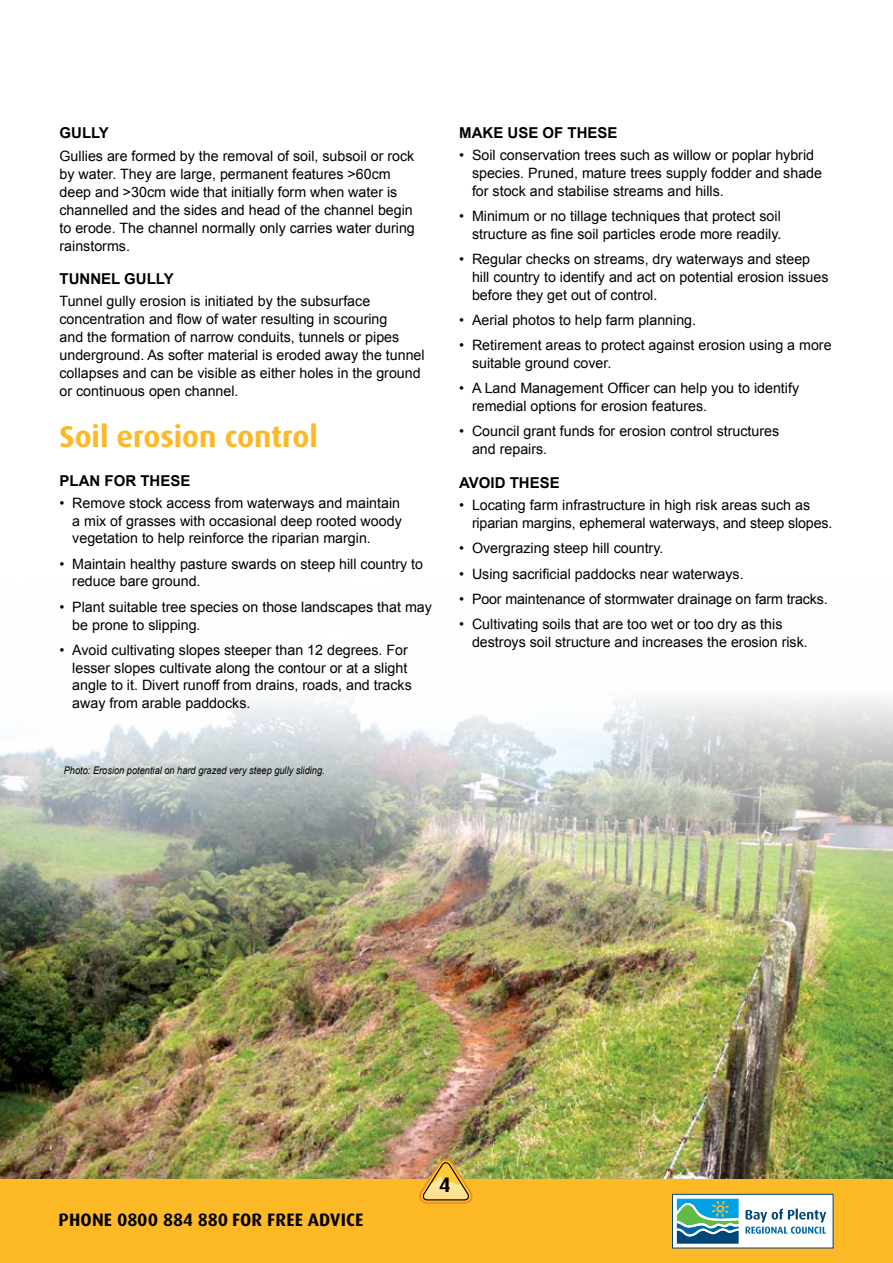
<style>
.page{position:relative;width:893px;height:1263px;background:#fff}
.page>*{position:absolute;margin:0;border:0;box-sizing:border-box;transform-origin:0 0}
.t1{font:700 30px "Dax Pro";color:#fdb926}
.t2{font:700 21px "Dax Pro";color:#000}
.t3{font:700 18px "Dax Pro";letter-spacing:.01em;color:#000}
.t4{font:700 15px "Arial";color:#000}
.t5{font:14.25px/17.7px "Arial";color:#000}
.t6{font:italic 10.5px "Arial";color:#000;scale:.88 1}
</style>
<div class="page">
<img style="left:0;top:699px;width:893px;height:480px">
<div style="left:0;top:1179px;width:893px;height:84px;background:#fdb926"></div>
<div style="left:672px;top:1194px;width:161px;height:54px;background:#fff"></div>
<div style="left:672px;top:1194px;width:161px;height:54px;border:1px solid #004678"></div>
<svg style="left:677px;top:1199px;width:62px;height:45px;background:#479daa"></svg>
<svg style="left:745px;top:1208px;width:81px;height:26px"></svg>
<svg style="left:418px;top:1159px;width:55px;height:45px;background:#d9ae54"></svg>
<p class="t4" style="left:60px;top:123px;width:51px">GULLY</p>
<p class="t5" style="left:60px;top:147px;width:357px">Gullies are formed by the removal of soil, subsoil or rock by water. They are large, permanent features &gt;60cm deep and &gt;30cm wide that initially form when water is channelled and the sides and head of the channel begin to erode. The channel normally only carries water during rainstorms.</p>
<p class="t4" style="left:60px;top:268px;width:116px">TUNNEL GULLY</p>
<p class="t5" style="left:60px;top:292px;width:367px">Tunnel gully erosion is initiated by the subsurface concentration and flow of water resulting in scouring<br>and the formation of narrow conduits, tunnels or pipes underground. As softer material is eroded away the tunnel collapses and can be visible as either holes in the ground or continuous open channel.</p>
<h1 class="t1" style="left:60px;top:417px;width:260px">Soil erosion control</h1>
<p class="t4" style="left:60px;top:471px;width:132px">PLAN FOR THESE</p>
<p class="t5" style="left:72px;top:494px;width:331px;text-align:justify;text-indent:-13px">• Remove stock access from waterways and maintain a mix of grasses with occasional deep rooted woody vegetation to help reinforce the riparian margin.</p>
<p class="t5" style="left:72px;top:555px;width:352px;text-indent:-13px">• Maintain healthy pasture swards on steep hill country to reduce bare ground.</p>
<p class="t5" style="left:72px;top:598px;width:361px;text-indent:-13px">• Plant suitable tree species on those landscapes that may be prone to slipping.</p>
<p class="t5" style="left:72px;top:641px;width:341px;text-indent:-13px">• Avoid cultivating slopes steeper than 12 degrees. For lesser slopes cultivate along the contour or at a slight angle to it. Divert runoff from drains, roads, and tracks away from arable paddocks.</p>
<p class="t6" style="left:64px;top:763px;width:298px">Photo: Erosion potential on hard grazed very steep gully sliding.</p>
<p class="t4" style="left:459px;top:123px;width:160px">MAKE USE OF THESE</p>
<p class="t5" style="left:472px;top:147px;width:352px;text-indent:-13px">• Soil conservation trees such as willow or poplar hybrid species. Pruned, mature trees supply fodder and shade for stock and stabilise streams and hills.</p>
<p class="t5" style="left:459px;top:207px;width:324px;text-align:right">• Minimum or no tillage techniques that protect soil structure as fine soil particles erode more readily.</p>
<p class="t5" style="left:472px;top:251px;width:358px;text-indent:-13px">• Regular checks on streams, dry waterways and steep hill country to identify and act on potential erosion issues before they get out of control.</p>
<p class="t5" style="left:459px;top:311px;width:238px">• Aerial photos to help farm planning.</p>
<p class="t5" style="left:472px;top:337px;width:361px;text-indent:-13px">• Retirement areas to protect against erosion using a more suitable ground cover.</p>
<p class="t5" style="left:472px;top:380px;width:329px;text-indent:-13px">• A Land Management Officer can help you to identify remedial options for erosion features.</p>
<p class="t5" style="left:472px;top:423px;width:309px;text-indent:-13px">• Council grant funds for erosion control structures and repairs.</p>
<p class="t4" style="left:459px;top:473px;width:102px">AVOID THESE</p>
<p class="t5" style="left:472px;top:497px;width:362px;text-indent:-13px">• Locating farm infrastructure in high risk areas such as riparian margins, ephemeral waterways, and steep slopes.</p>
<p class="t5" style="left:459px;top:540px;width:206px">• Overgrazing steep hill country.</p>
<p class="t5" style="left:459px;top:565px;width:286px">• Using sacrificial paddocks near waterways.</p>
<p class="t5" style="left:459px;top:590px;width:370px">• Poor maintenance of stormwater drainage on farm tracks.</p>
<p class="t5" style="left:472px;top:616px;width:337px;text-indent:-13px">• Cultivating soils that are too wet or too dry as this destroys soil structure and increases the erosion risk.</p>
<p class="t3" style="left:59px;top:1208px;width:304px">Phone 0800 884 880 for free advice</p>
<h2 class="t2" style="left:439px;top:1171px;width:13px">4</h2>
</div>
